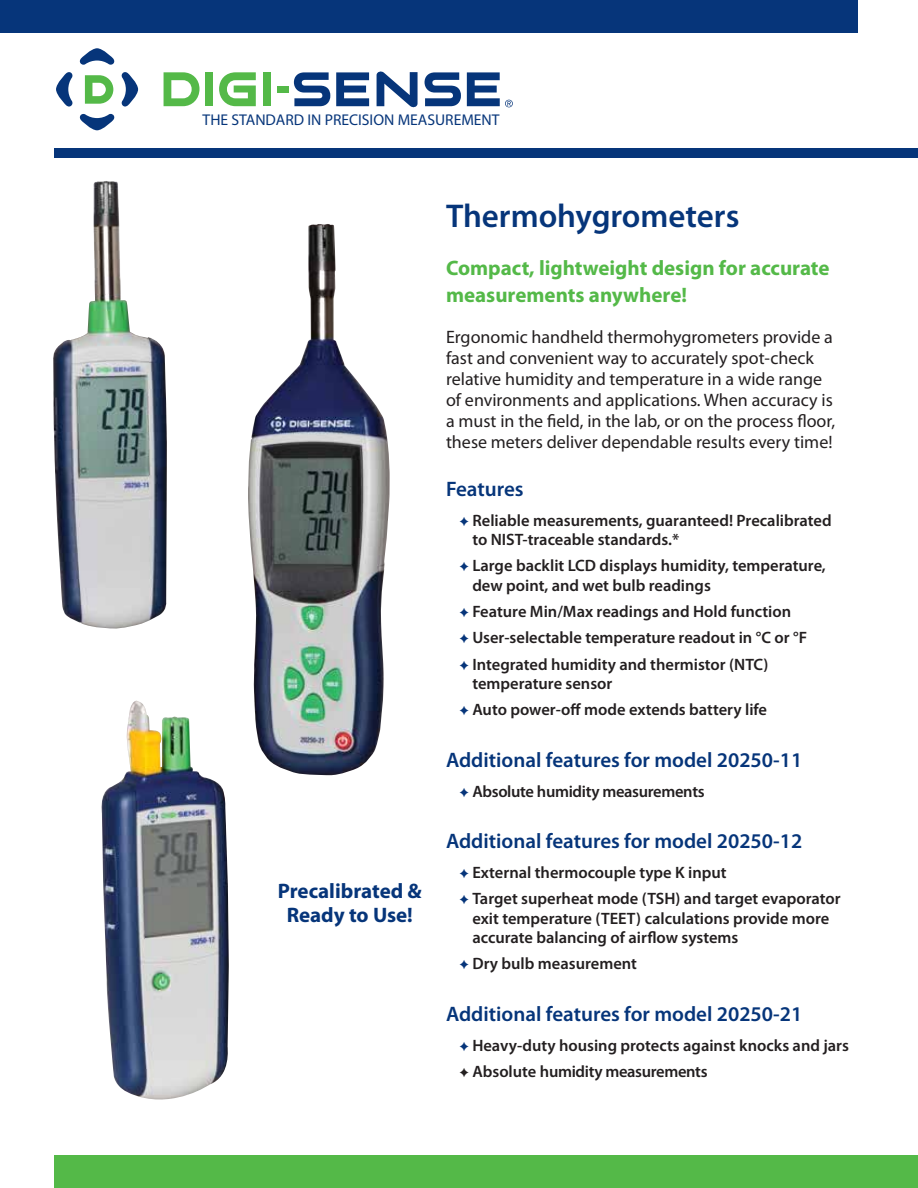
<style>
.page{position:relative;width:918px;height:1188px;background:#fff}
.page>*{position:absolute;margin:0;border:0;box-sizing:border-box;transform-origin:0 0}
.t1{font:600 33px "Myriad Pro";color:#06357a}
.t2{font:600 21px "Myriad Pro";color:#06357a}
.t3{font:700 21px/27px "Myriad Pro";color:#54b948}
.t4{font:700 21px/24px "Myriad Pro";color:#06357a;text-align:center}
.t5{font:18px/21px "Myriad Pro";color:#231f20}
.t6{font:600 16.5px/26.2px "Myriad Pro";color:#231f20}
.t7{font:600 16.5px "Myriad Pro";letter-spacing:-.02em;color:#231f20}
.t8{font:15.6px "Myriad Pro";color:#06357a}
</style>
<div class="page">
<div style="left:0;top:0;width:858px;height:33px;background:#06357a"></div>
<div style="left:54px;top:149px;width:864px;height:9px;background:#06357a"></div>
<div style="left:54px;top:1155px;width:864px;height:33px;background:#54b948"></div>
<svg style="left:121px;top:72px;width:17px;height:35px"></svg>
<svg style="left:56px;top:72px;width:17px;height:35px"></svg>
<svg style="left:79px;top:114px;width:36px;height:16px"></svg>
<svg style="left:79px;top:48px;width:36px;height:17px"></svg>
<svg style="left:164px;top:72px;width:36px;height:34px"></svg>
<div style="left:205px;top:72px;width:8px;height:34px;background:#54b948"></div>
<div style="left:263px;top:72px;width:8px;height:34px;background:#54b948"></div>
<svg style="left:219px;top:72px;width:37px;height:34px"></svg>
<div style="left:277px;top:86px;width:12px;height:7px;background:#54b948"></div>
<svg style="left:336px;top:71px;width:82px;height:37px"></svg>
<svg style="left:85px;top:75px;width:28px;height:29px"></svg>
<svg style="left:294px;top:72px;width:36px;height:34px"></svg>
<svg style="left:425px;top:72px;width:36px;height:34px"></svg>
<svg style="left:467px;top:72px;width:46px;height:35px"></svg>
<img style="left:53px;top:181px;width:114px;height:448px">
<img style="left:101px;top:701px;width:128px;height:399px">
<img style="left:248px;top:224px;width:142px;height:551px">
<p class="t8" style="left:203px;top:110px;width:299px">THE STANDARD IN PRECISION MEASUREMENT</p>
<p class="t4" style="left:278px;top:878px;width:145px">Precalibrated &amp;<br>Ready to Use!</p>
<h1 class="t1" style="left:446px;top:195px;width:295px">Thermohygrometers</h1>
<p class="t3" style="left:446px;top:253px;width:385px">Compact, lightweight design for accurate measurements anywhere!</p>
<p class="t5" style="left:446px;top:326px;width:391px">Ergonomic handheld thermohygrometers provide a fast and convenient way to accurately spot-check relative humidity and temperature in a wide range of environments and applications. When accuracy is a must in the field, in the lab, or on the process floor, these meters deliver dependable results every time!</p>
<p class="t2" style="left:446px;top:475px;width:79px">Features</p>
<p class="t6" style="left:472px;top:510px;width:361px;line-height:19.5px">Reliable measurements, guaranteed! Precalibrated to NIST-traceable standards.*</p>
<p class="t6" style="left:472px;top:556px;width:355px;line-height:19.5px">Large backlit LCD displays humidity, temperature, dew point, and wet bulb readings</p>
<p class="t6" style="left:472px;top:598px;width:336px">Feature Min/Max readings and Hold function<br>User-selectable temperature readout in °C or °F<br>Integrated humidity and thermistor (NTC)</p>
<p class="t6" style="left:472px;top:670px;width:296px">temperature sensor<br>Auto power-off mode extends battery life</p>
<p class="t2" style="left:446px;top:746px;width:358px">Additional features for model 20250-11</p>
<p class="t7" style="left:472px;top:780px;width:234px">Absolute humidity measurements</p>
<p class="t2" style="left:446px;top:828px;width:358px">Additional features for model 20250-12</p>
<p class="t6" style="left:472px;top:859px;width:370px">External thermocouple type K input<br>Target superheat mode (TSH) and target evaporator</p>
<p class="t6" style="left:472px;top:908px;width:358px;line-height:19.5px">exit temperature (TEET) calculations provide more accurate balancing of airflow systems</p>
<p class="t6" style="left:472px;top:950px;width:166px">Dry bulb measurement</p>
<p class="t2" style="left:446px;top:1000px;width:358px">Additional features for model 20250-21</p>
<p class="t6" style="left:472px;top:1031px;width:378px">Heavy-duty housing protects against knocks and jars<br>Absolute humidity measurements</p>
</div>
